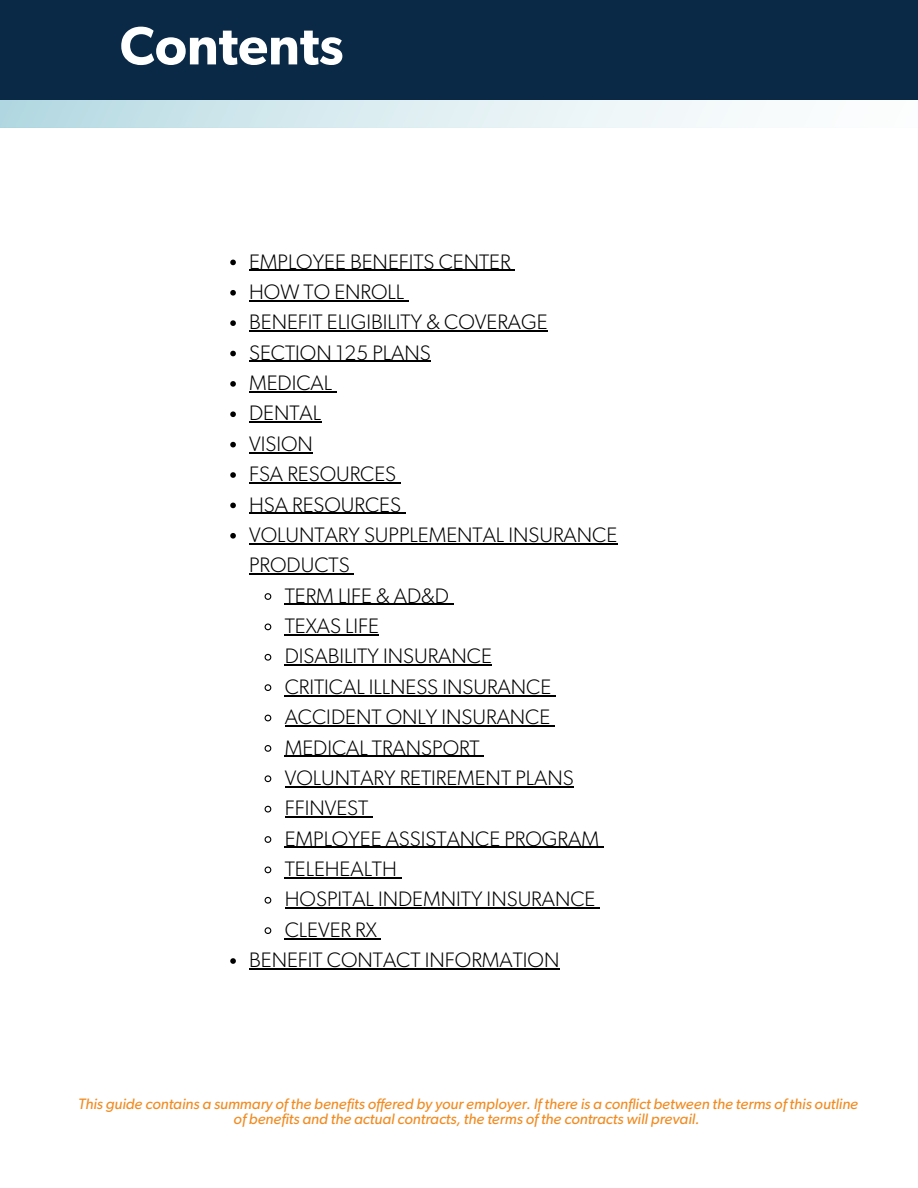
<style>
.page{position:relative;width:918px;height:1188px;background:#fff}
.page>*{position:absolute;margin:0;border:0;box-sizing:border-box;transform-origin:0 0}
.t1{font:600 54px "Gibson";color:#fff}
.t2{font:300 21px/30.3px "Gibson";color:#000}
.t3{font:italic 15.15px/14.7px "Gibson";color:#f18b21;text-align:center}
</style>
<div class="page">
<svg style="left:230px;top:260px;width:6px;height:5px"></svg>
<hr style="left:249px;top:270px;width:262px;height:1px;background:#000">
<svg style="left:230px;top:290px;width:6px;height:6px"></svg>
<hr style="left:249px;top:300px;width:155px;height:1px;background:#000">
<svg style="left:230px;top:320px;width:6px;height:6px"></svg>
<hr style="left:249px;top:330px;width:299px;height:2px;background:#000">
<svg style="left:230px;top:351px;width:6px;height:5px"></svg>
<hr style="left:249px;top:361px;width:182px;height:1px;background:#000">
<svg style="left:230px;top:381px;width:6px;height:6px"></svg>
<hr style="left:249px;top:391px;width:83px;height:1px;background:#000">
<svg style="left:230px;top:411px;width:6px;height:6px"></svg>
<hr style="left:249px;top:422px;width:72px;height:1px;background:#000">
<svg style="left:230px;top:442px;width:6px;height:5px"></svg>
<hr style="left:249px;top:452px;width:64px;height:1px;background:#000">
<svg style="left:230px;top:472px;width:6px;height:6px"></svg>
<hr style="left:249px;top:482px;width:147px;height:1px;background:#000">
<svg style="left:230px;top:503px;width:6px;height:5px"></svg>
<hr style="left:249px;top:513px;width:152px;height:1px;background:#000">
<svg style="left:230px;top:533px;width:6px;height:6px"></svg>
<hr style="left:249px;top:543px;width:368px;height:1px;background:#000">
<hr style="left:249px;top:573px;width:101px;height:2px;background:#000">
<svg style="left:264px;top:593px;width:8px;height:7px"></svg>
<hr style="left:285px;top:604px;width:164px;height:1px;background:#000">
<svg style="left:264px;top:623px;width:8px;height:8px"></svg>
<hr style="left:285px;top:634px;width:94px;height:1px;background:#000">
<svg style="left:264px;top:653px;width:8px;height:8px"></svg>
<hr style="left:285px;top:665px;width:207px;height:1px;background:#000">
<svg style="left:264px;top:684px;width:8px;height:7px"></svg>
<hr style="left:285px;top:695px;width:266px;height:1px;background:#000">
<svg style="left:264px;top:714px;width:8px;height:8px"></svg>
<hr style="left:285px;top:725px;width:265px;height:1px;background:#000">
<svg style="left:264px;top:745px;width:8px;height:7px"></svg>
<hr style="left:285px;top:756px;width:195px;height:1px;background:#000">
<svg style="left:264px;top:775px;width:8px;height:8px"></svg>
<hr style="left:285px;top:786px;width:289px;height:1px;background:#000">
<svg style="left:264px;top:805px;width:8px;height:8px"></svg>
<hr style="left:285px;top:816px;width:83px;height:2px;background:#000">
<svg style="left:264px;top:836px;width:8px;height:7px"></svg>
<hr style="left:285px;top:847px;width:314px;height:1px;background:#000">
<svg style="left:264px;top:866px;width:8px;height:8px"></svg>
<hr style="left:285px;top:877px;width:112px;height:1px;background:#000">
<svg style="left:264px;top:896px;width:8px;height:8px"></svg>
<hr style="left:285px;top:908px;width:310px;height:1px;background:#000">
<svg style="left:264px;top:927px;width:8px;height:7px"></svg>
<hr style="left:285px;top:938px;width:92px;height:1px;background:#000">
<svg style="left:230px;top:958px;width:6px;height:6px"></svg>
<hr style="left:249px;top:968px;width:310px;height:1px;background:#000">
<div style="left:0;top:56px;width:918px;height:71px;background:linear-gradient(to right,#b9dbe4,#fff)"></div>
<div style="left:0;top:0;width:918px;height:99px;background:#092947"></div>
<p class="t1" style="left:120px;top:21px;width:225px">Contents</p>
<h1 class="t2" style="left:249px;top:247px;width:263px">EMPLOYEE BENEFITS CENTER</h1>
<p class="t2" style="left:249px;top:278px;width:157px">HOW TO ENROLL</p>
<p class="t2" style="left:249px;top:308px;width:300px">BENEFIT ELIGIBILITY &amp; COVERAGE</p>
<p class="t2" style="left:249px;top:338px;width:183px">SECTION 125 PLANS</p>
<p class="t2" style="left:249px;top:369px;width:84px">MEDICAL</p>
<p class="t2" style="left:249px;top:399px;width:74px">DENTAL</p>
<p class="t2" style="left:249px;top:429px;width:65px">VISION</p>
<p class="t2" style="left:249px;top:460px;width:149px">FSA RESOURCES</p>
<p class="t2" style="left:249px;top:490px;width:153px">HSA RESOURCES</p>
<p class="t2" style="left:249px;top:521px;width:370px">VOLUNTARY SUPPLEMENTAL INSURANCE<br>PRODUCTS</p>
<p class="t2" style="left:285px;top:581px;width:166px">TERM LIFE &amp; AD&amp;D</p>
<p class="t2" style="left:285px;top:612px;width:96px">TEXAS LIFE</p>
<p class="t2" style="left:285px;top:642px;width:209px">DISABILITY INSURANCE</p>
<p class="t2" style="left:285px;top:672px;width:268px">CRITICAL ILLNESS INSURANCE</p>
<p class="t2" style="left:285px;top:703px;width:267px">ACCIDENT ONLY INSURANCE</p>
<p class="t2" style="left:285px;top:733px;width:197px">MEDICAL TRANSPORT</p>
<p class="t2" style="left:285px;top:764px;width:290px">VOLUNTARY RETIREMENT PLANS</p>
<p class="t2" style="left:285px;top:794px;width:85px">FFINVEST</p>
<p class="t2" style="left:285px;top:824px;width:316px">EMPLOYEE ASSISTANCE PROGRAM</p>
<p class="t2" style="left:285px;top:855px;width:114px">TELEHEALTH</p>
<p class="t2" style="left:285px;top:885px;width:312px">HOSPITAL INDEMNITY INSURANCE</p>
<p class="t2" style="left:285px;top:915px;width:94px">CLEVER RX</p>
<p class="t2" style="left:249px;top:946px;width:312px">BENEFIT CONTACT INFORMATION</p>
<p class="t3" style="left:78px;top:1097px;width:782px">This guide contains a summary of the benefits offered by your employer. If there is a conflict between the terms of this outline of benefits and the actual contracts, the terms of the contracts will prevail.</p>
</div>
